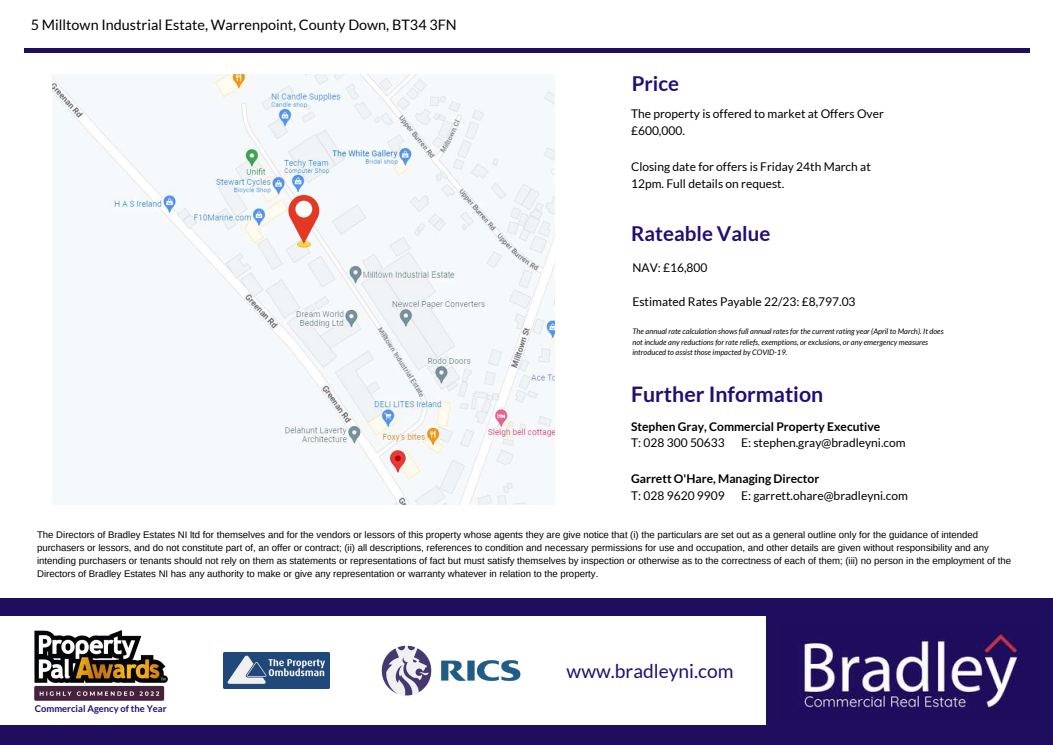
<style>
.page{position:relative;width:1053px;height:745px;background:#fff}
.page>*{position:absolute;margin:0;border:0;box-sizing:border-box;transform-origin:0 0}
.t1{font:700 21.36px "Lato";color:#230e74}
.t2{font:700 20.48px "Lato";color:#230e74}
.t3{font:19.2px "Lato";color:#230e74}
.t4{font:14.4px "Lato";color:#000}
.t5{font:12px/16.8px "Lato";color:#000}
.t6{font:700 12px "Lato";color:#000}
.t7{font:9.6px/13.2px "Arimo";color:#000}
.t8{font:700 9.36px "Lato";color:#230e74}
.t9{font:italic 7.6px/10.5px "Lato";color:#000}
</style>
<div class="page">
<div style="left:0;top:598px;width:1052px;height:146px;background:#1f0e5e"></div>
<div style="left:0;top:615px;width:526px;height:109px;background:#fff"></div>
<img style="left:224px;top:652px;width:105px;height:36px">
<div style="left:494px;top:615px;width:558px;height:109px;background:#fff"></div>
<img style="left:53px;top:74px;width:501px;height:429px">
<svg style="left:297px;top:241px;width:14px;height:6px"></svg>
<div style="left:297px;top:241px;width:14px;height:5px;background:#fcd24f;border-radius:50%"></div>
<svg style="left:288px;top:195px;width:31px;height:49px"></svg>
<div style="left:295px;top:200px;width:17px;height:17px;background:#fff;border-radius:50%"></div>
<img style="left:34px;top:630px;width:133px;height:69px">
<img style="left:375px;top:615px;width:151px;height:110px">
<div style="left:766px;top:607px;width:286px;height:137px;background:#1f0e5e"></div>
<img style="left:803px;top:624px;width:217px;height:89px">
<div style="left:24px;top:48px;width:1005px;height:5px;background:#1f0e5e"></div>
<h3 class="t4" style="left:31px;top:15px;width:427px">5 Milltown Industrial Estate, Warrenpoint, County Down, BT34 3FN</h3>
<h2 class="t2" style="left:631px;top:70px;width:49px">Price</h2>
<p class="t5" style="left:631px;top:105px;width:254px">The property is offered to market at Offers Over £600,000.</p>
<p class="t5" style="left:631px;top:157px;width:241px">Closing date for offers is Friday 24th March at<br>12pm. Full details on request.</p>
<h2 class="t2" style="left:631px;top:221px;width:141px">Rateable Value</h2>
<p class="t5" style="left:632px;top:259px;width:77px">NAV: £16,800</p>
<p class="t5" style="left:632px;top:292px;width:225px">Estimated Rates Payable 22/23: £8,797.03</p>
<p class="t9" style="left:632px;top:326px;width:313px">The annual rate calculation shows full annual rates for the current rating year (April to March). It does not include any reductions for rate reliefs, exemptions, or exclusions, or any emergency measures introduced to assist those impacted by COVID-19.</p>
<h1 class="t1" style="left:631px;top:380px;width:194px">Further Information</h1>
<p class="t6" style="left:631px;top:418px;width:251px">Stephen Gray, Commercial Property Executive</p>
<p class="t5" style="left:631px;top:434px;width:95px">T: 028 300 50633</p>
<p class="t5" style="left:741px;top:434px;width:166px">E: stephen.gray@bradleyni.com</p>
<p class="t6" style="left:631px;top:471px;width:190px">Garrett O'Hare, Managing Director</p>
<p class="t5" style="left:631px;top:486px;width:95px">T: 028 9620 9909</p>
<p class="t5" style="left:741px;top:486px;width:168px">E: garrett.ohare@bradleyni.com</p>
<p class="t7" style="left:37px;top:527px;width:975px">The Directors of Bradley Estates NI ltd for themselves and for the vendors or lessors of this property whose agents they are give notice that (i) the particulars are set out as a general outline only for the guidance of intended purchasers or lessors, and do not constitute part of, an offer or contract; (ii) all descriptions, references to condition and necessary permissions for use and occupation, and other details are given without responsibility and any intending purchasers or tenants should not rely on them as statements or representations of fact but must satisfy themselves by inspection or otherwise as to the correctness of each of them; (iii) no person in the employment of the Directors of Bradley Estates NI has any authority to make or give any representation or warranty whatever in relation to the property.</p>
<p class="t8" style="left:35px;top:702px;width:133px">Commercial Agency of the Year</p>
<h3 class="t3" style="left:566px;top:658px;width:169px">www.bradleyni.com</h3>
</div>
